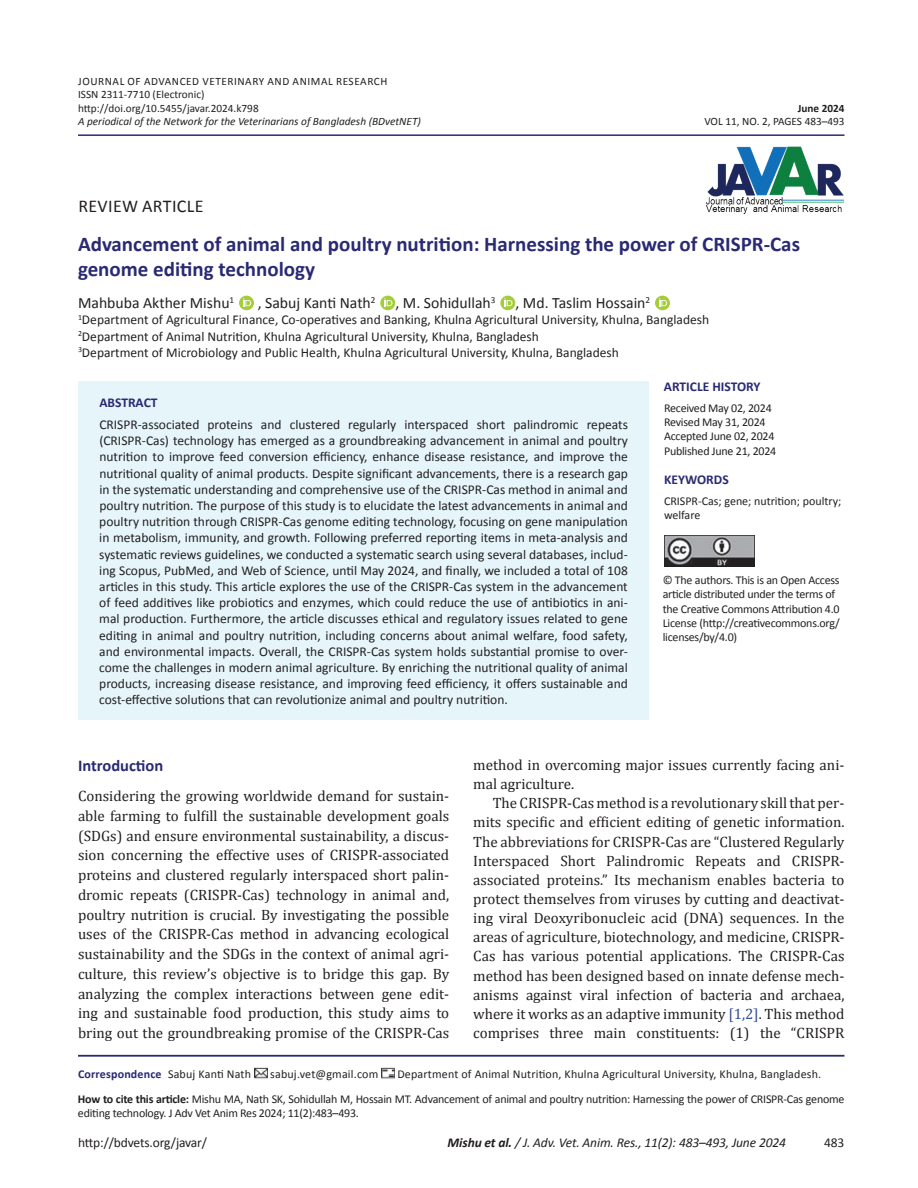
<style>
.page{position:relative;width:918px;height:1188px;background:#fff}
.page>*{position:absolute;margin:0;border:0;box-sizing:border-box;transform-origin:0 0}
.t1{font:700 21px/25.2px "Calibri";color:#292a73}
.t2{font:18px "Calibri";letter-spacing:.02em;color:#231f20}
.t3{font:700 16.5px "Calibri";color:#292a73}
.t4{font:15.75px "Calibri";color:#231f20}
.t5{font:15px/19.2px "Cambria";color:#231f20;text-align:justify}
.t6{font:13.5px/16.2px "Calibri";color:#231f20}
.t7{font:italic 13.5px "Calibri";letter-spacing:-.01em;color:#231f20}
.t8{font:700 13.5px "Calibri";color:#292a73}
.t9{font:12px/14.4px "Calibri";letter-spacing:-.02em;color:#231f20}
.t10{font:12px/14.4px "Calibri";color:#231f20}
.t11{font:700 12px "Calibri";letter-spacing:.015em;color:#292a73}
.t12{font:12px "Calibri";letter-spacing:.015em;color:#231f20}
.t13{font:11.25px/13.5px "Calibri";color:#231f20}
.t14{font:italic 11.25px "Calibri";color:#231f20}
.t15{font:700 11.25px "Calibri";color:#231f20}
.s1{color:#304d94}
.s2{font-weight:700}
.s3{font-weight:400;color:#231f20}
</style>
<div class="page">
<hr style="left:78px;top:134px;width:767px;height:2px;background:#292a73">
<svg style="left:239px;top:295px;width:15px;height:16px"></svg>
<div style="left:239px;top:296px;width:15px;height:14px;background:#a4cd3b;border-radius:50%"></div>
<svg style="left:243px;top:298px;width:8px;height:8px"></svg>
<svg style="left:381px;top:295px;width:14px;height:16px"></svg>
<svg style="left:380px;top:296px;width:15px;height:14px"></svg>
<svg style="left:384px;top:298px;width:8px;height:8px"></svg>
<svg style="left:501px;top:295px;width:14px;height:16px"></svg>
<svg style="left:500px;top:296px;width:15px;height:14px"></svg>
<svg style="left:504px;top:298px;width:9px;height:8px"></svg>
<svg style="left:655px;top:295px;width:15px;height:16px"></svg>
<div style="left:655px;top:296px;width:15px;height:14px;background:#a4cd3b;border-radius:50%"></div>
<svg style="left:659px;top:298px;width:8px;height:8px"></svg>
<hr style="left:78px;top:1055px;width:766px;height:2px;background:#292a73">
<svg style="left:254px;top:1068px;width:13px;height:11px"></svg>
<svg style="left:381px;top:1068px;width:13px;height:11px"></svg>
<img style="left:705px;top:146px;width:140px;height:69px">
<div style="left:78px;top:381px;width:571px;height:339px;background:#e5f5fa"></div>
<img style="left:664px;top:535px;width:91px;height:31px">
<p class="t13" style="left:78px;top:74px;width:311px">JOURNAL OF ADVANCED VETERINARY AND ANIMAL RESEARCH<br>ISSN 2311-7710 (Electronic) http://doi.org/10.5455/javar.2024.k798</p>
<p class="t15" style="left:798px;top:101px;width:48px">June 2024</p>
<p class="t14" style="left:78px;top:114px;width:344px">A periodical of the Network for the Veterinarians of Bangladesh (BDvetNET)</p>
<p class="t13" style="left:704px;top:115px;width:142px">VOL 11, NO. 2, PAGES 483–493</p>
<h2 class="t2" style="left:78px;top:195px;width:127px">REVIEW ARTICLE</h2>
<h1 class="t1" style="left:78px;top:231px;width:724px">Advancement of animal and poultry nutrition: Harnessing the power of CRISPR-Cas genome editing technology</h1>
<p class="t4" style="left:78px;top:293px;width:158px">Mahbuba Akther Mishu<sup>1</sup></p>
<p class="t4" style="left:258px;top:293px;width:119px">, Sabuj Kanti Nath<sup>2</sup></p>
<p class="t4" style="left:395px;top:293px;width:102px">, M. Sohidullah<sup>3</sup></p>
<p class="t4" style="left:515px;top:293px;width:136px">, Md. Taslim Hossain<sup>2</sup></p>
<p class="t6" style="left:78px;top:312px;width:633px"><sup>1</sup>Department of Agricultural Finance, Co-operatives and Banking, Khulna Agricultural University, Khulna, Bangladesh<br><sup>2</sup>Department of Animal Nutrition, Khulna Agricultural University, Khulna, Bangladesh<br><sup>3</sup>Department of Microbiology and Public Health, Khulna Agricultural University, Khulna, Bangladesh</p>
<p class="t8" style="left:99px;top:394px;width:60px">ABSTRACT</p>
<p class="t6" style="left:99px;top:416px;width:530px;text-align:justify">CRISPR-associated proteins and clustered regularly interspaced short palindromic repeats (CRISPR-Cas) technology has emerged as a groundbreaking advancement in animal and poultry nutrition to improve feed conversion efficiency, enhance disease resistance, and improve the nutritional quality of animal products. Despite significant advancements, there is a research gap in the systematic understanding and comprehensive use of the CRISPR-Cas method in animal and poultry nutrition. The purpose of this study is to elucidate the latest advancements in animal and poultry nutrition through CRISPR-Cas genome editing technology, focusing on gene manipulation in metabolism, immunity, and growth. Following preferred reporting items in meta-analysis and systematic reviews guidelines, we conducted a systematic search using several databases, includ&shy;ing Scopus, PubMed, and Web of Science, until May 2024, and finally, we included a total of 108 articles in this study. This article explores the use of the CRISPR-Cas system in the advancement of feed additives like probiotics and enzymes, which could reduce the use of antibiotics in ani&shy;mal production. Furthermore, the article discusses ethical and regulatory issues related to gene editing in animal and poultry nutrition, including concerns about animal welfare, food safety, and environmental impacts. Overall, the CRISPR-Cas system holds substantial promise to over&shy;come the challenges in modern animal agriculture. By enriching the nutritional quality of animal products, increasing disease resistance, and improving feed efficiency, it offers sustainable and cost-effective solutions that can revolutionize animal and poultry nutrition.</p>
<p class="t8" style="left:664px;top:378px;width:98px">ARTICLE HISTORY</p>
<p class="t9" style="left:664px;top:400px;width:114px">Received May 02, 2024<br>Revised May 31, 2024<br>Accepted June 02, 2024<br>Published June 21, 2024</p>
<p class="t8" style="left:664px;top:471px;width:66px">KEYWORDS</p>
<p class="t10" style="left:664px;top:494px;width:179px">CRISPR-Cas; gene; nutrition; poultry; welfare</p>
<p class="t9" style="left:663px;top:573px;width:179px">© The authors. This is an Open Access article distributed under the terms of the Creative Commons Attribution 4.0<br>License (http://creativecommons.org/ licenses/by/4.0)</p>
<p class="t3" style="left:78px;top:755px;width:87px">Introduction</p>
<p class="t5" style="left:78px;top:786px;width:373px;line-height:19.8px">Considering the growing worldwide demand for sustain&shy;able farming to fulfill the sustainable development goals (SDGs) and ensure environmental sustainability, a discus&shy;sion concerning the effective uses of CRISPR-associated proteins and clustered regularly interspaced short palin&shy;dromic repeats (CRISPR-Cas) technology in animal and, poultry nutrition is crucial. By investigating the possible uses of the CRISPR-Cas method in advancing ecological sustainability and the SDGs in the context of animal agri&shy;culture, this review’s objective is to bridge this gap. By analyzing the complex interactions between gene edit&shy;ing and sustainable food production, this study aims to bring out the groundbreaking promise of the CRISPR-Cas</p>
<p class="t5" style="left:473px;top:755px;width:373px">method in overcoming major issues currently facing ani&shy;mal agriculture.</p>
<p class="t5" style="left:473px;top:794px;width:373px;text-indent:20px">The CRISPR-Cas method is a revolutionary skill that per&shy;mits specific and efficient editing of genetic information.<br>The abbreviations for CRISPR-Cas are “Clustered Regularly Interspaced Short Palindromic Repeats and CRISPR&shy;associated proteins.” Its mechanism enables bacteria to protect themselves from viruses by cutting and deactivat&shy;ing viral Deoxyribonucleic acid (DNA) sequences. In the areas of agriculture, biotechnology, and medicine, CRISPR-Cas has various potential applications. The CRISPR-Cas method has been designed based on innate defense mech&shy;anisms against viral infection of bacteria and archaea, where it works as an adaptive immunity <span class="s1">[1,2]</span>. This method comprises three main constituents: (1) the “CRISPR</p>
<p class="t9" style="left:78px;top:1061px;width:768px;line-height:24.9px;text-indent:319px">Department of Animal Nutrition, Khulna Agricultural University, Khulna, Bangladesh.<br><span class="s2">How to cite this article:</span> Mishu MA, Nath SK, Sohidullah M, Hossain MT. Advancement of animal and poultry nutrition: Harnessing the power of CRISPR-Cas genome</p>
<p class="t9" style="left:78px;top:1106px;width:282px">editing technology. J Adv Vet Anim Res 2024; 11(2):483–493.</p>
<p class="t11" style="left:78px;top:1066px;width:175px">Correspondence <span class="s3">Sabuj Kanti Nath</span></p>
<p class="t12" style="left:270px;top:1066px;width:110px">sabuj.vet@gmail.com</p>
<p class="t6" style="left:78px;top:1134px;width:131px">http://bdvets.org/javar/</p>
<p class="t7" style="left:448px;top:1133px;width:340px"><span class="s2">Mishu et al.</span> / J. Adv. Vet. Anim. Res., 11(2): 483–493, June 2024</p>
<p class="t6" style="left:824px;top:1134px;width:22px">483</p>
</div>
